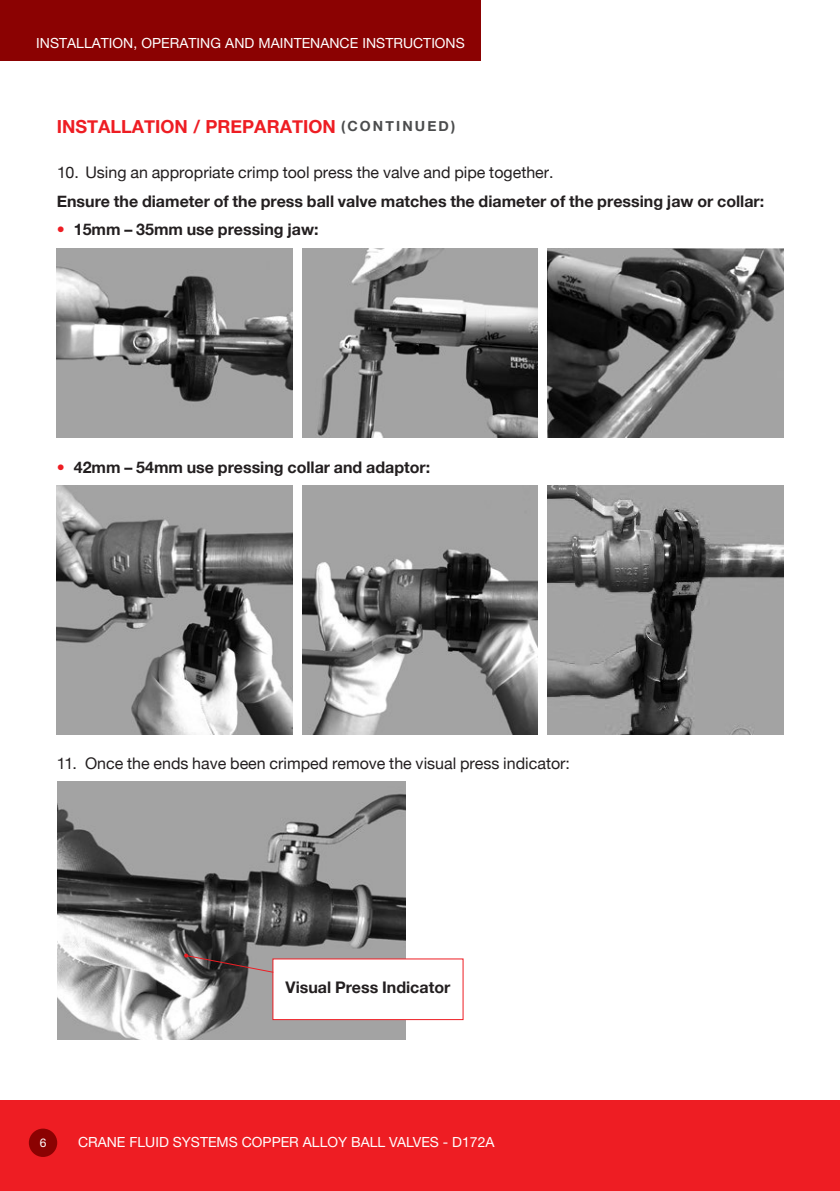
<style>
.page{position:relative;width:840px;height:1191px;background:#fff}
.page>*{position:absolute;margin:0;border:0;box-sizing:border-box;transform-origin:0 0}
.t1{font:700 18px "Helvetica Neue";color:#ee1d23}
.red_bullets{font:700 16px "Helvetica Neue";color:#231f20}
.t2{font:16px "Helvetica Neue";color:#231f20}
.t3{font:14px "Helvetica Neue";color:#fff}
.t4{font:12px "Helvetica Neue";color:#fff}
.s1{font-size:14px;color:#4b4c4d}
.s2{font-weight:400;color:#ee1d23}
</style>
<div class="page">
<div style="left:0;top:0;width:480px;height:61px;background:#8b0202"></div>
<div style="left:0;top:1100px;width:839px;height:91px;background:#ee1d23"></div>
<div style="left:30px;top:1129px;width:26px;height:27px;background:#8b0202;border-radius:50%"></div>
<div style="left:29px;top:1128px;width:28px;height:29px;border:2px solid #8b0202;border-radius:50%"></div>
<img style="left:57px;top:248px;width:235px;height:190px">
<img style="left:57px;top:486px;width:235px;height:248px">
<img style="left:302px;top:248px;width:235px;height:190px">
<img style="left:302px;top:486px;width:235px;height:248px">
<img style="left:547px;top:248px;width:235px;height:190px">
<img style="left:547px;top:486px;width:235px;height:248px">
<img style="left:57px;top:782px;width:348px;height:257px">
<div style="left:273px;top:959px;width:190px;height:60px;background:#fff"></div>
<div style="left:272px;top:958px;width:191px;height:62px;border:1px solid #ee1d23"></div>
<svg style="left:184px;top:953px;width:90px;height:20px;background:#635657"></svg>
<p class="t3" style="left:36px;top:35px;width:430px">INSTALLATION, OPERATING AND MAINTENANCE INSTRUCTIONS</p>
<p class="t1" style="left:57px;top:112px;width:399px">INSTALLATION / PREPARATION <span class="s1">(CONTINUED)</span></p>
<p class="t2" style="left:57px;top:161px;width:498px">10. Using an appropriate crimp tool press the valve and pipe together.</p>
<p class="red_bullets" style="left:57px;top:189px;width:708px">Ensure the diameter of the press ball valve matches the diameter of the pressing jaw or collar:</p>
<p class="red_bullets" style="left:57px;top:217px;width:263px"><span class="s2">•</span> 15mm – 35mm use pressing jaw:</p>
<p class="red_bullets" style="left:57px;top:454px;width:375px"><span class="s2">•</span> 42mm – 54mm use pressing collar and adaptor:</p>
<p class="t2" style="left:57px;top:751px;width:514px">11. Once the ends have been crimped remove the visual press indicator:</p>
<p class="red_bullets" style="left:285px;top:974px;width:166px">Visual Press Indicator</p>
<p class="t4" style="left:35px;top:1132px;width:8px">6</p>
<p class="t3" style="left:74px;top:1131px;width:319px">THERMOSTATIC MIXING VALVES: D1088 &amp; D1089</p>
<p class="t4" style="left:40px;top:1135px;width:8px">6</p>
<p class="t3" style="left:78px;top:1134px;width:418px">CRANE FLUID SYSTEMS COPPER ALLOY BALL VALVES - D172A</p>
</div>
